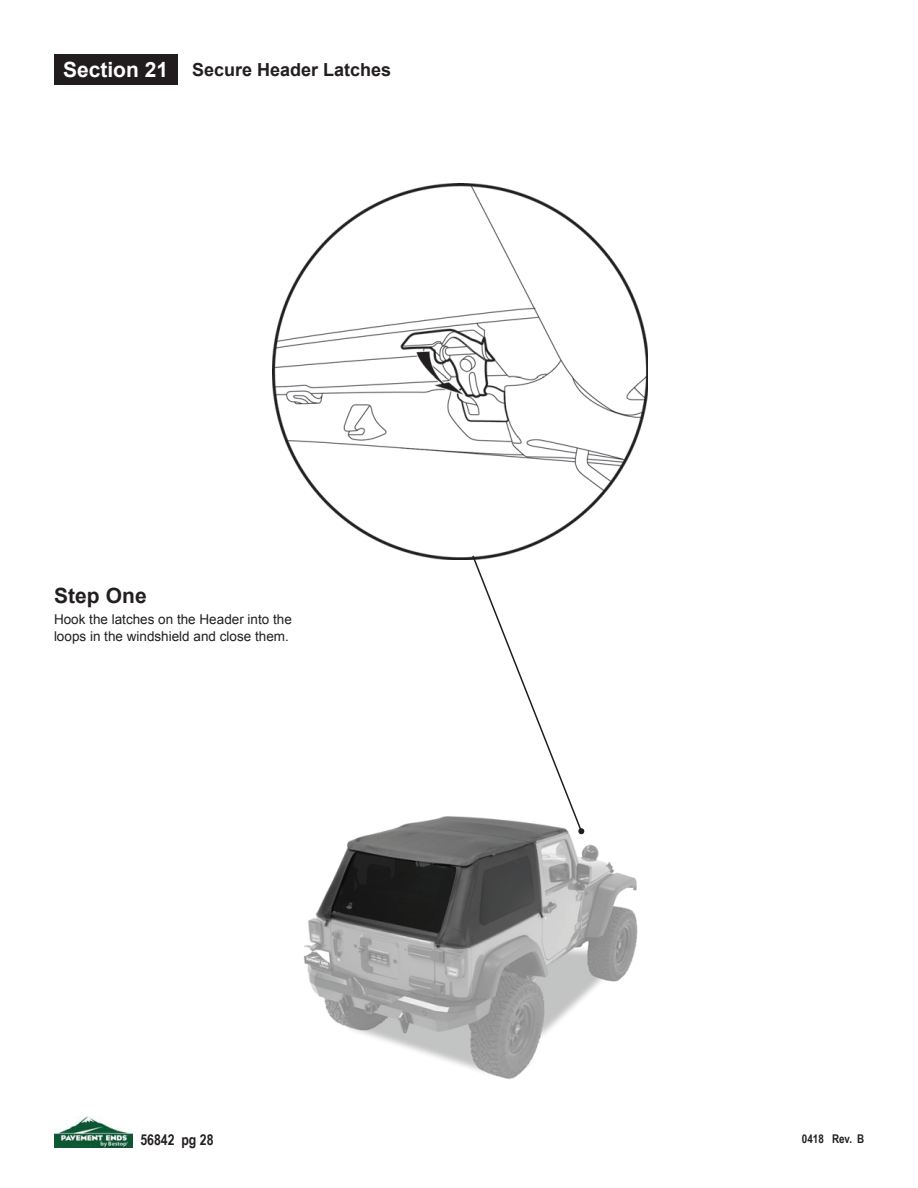
<style>
.page{position:relative;width:918px;height:1188px;background:#fff}
.page>*{position:absolute;margin:0;border:0;box-sizing:border-box;transform-origin:0 0}
.t1{font:700 21px "Arial";color:#231f20}
.t2{font:700 18px "Arial";color:#231f20}
.t3{font:700 15px "Arial Narrow";color:#231f20}
.t4{font:13.5px/16.2px "Arial";color:#231f20}
.t5{font:700 12px "Arial Narrow";color:#231f20}
.s1{font-size:21px;color:#fff}
</style>
<div class="page">
<img style="left:55px;top:1116px;width:77px;height:32px">
<img style="left:272px;top:184px;width:376px;height:375px">
<div style="left:54px;top:54px;width:123px;height:30px;background:#211d1e"></div>
<img style="left:304px;top:816px;width:334px;height:263px">
<svg style="left:471px;top:554px;width:114px;height:281px"></svg>
<h2 class="t2" style="left:63px;top:57px;width:330px"><span class="s1">Section 21</span> Secure Header Latches</h2>
<h1 class="t1" style="left:54px;top:581px;width:94px">Step One</h1>
<p class="t4" style="left:54px;top:612px;width:239px">Hook the latches on the Header into the loops in the windshield and close them.</p>
<p class="t3" style="left:140px;top:1128px;width:75px">56842 pg 28</p>
<p class="t5" style="left:802px;top:1129px;width:64px">0418 Rev. B</p>
</div>
